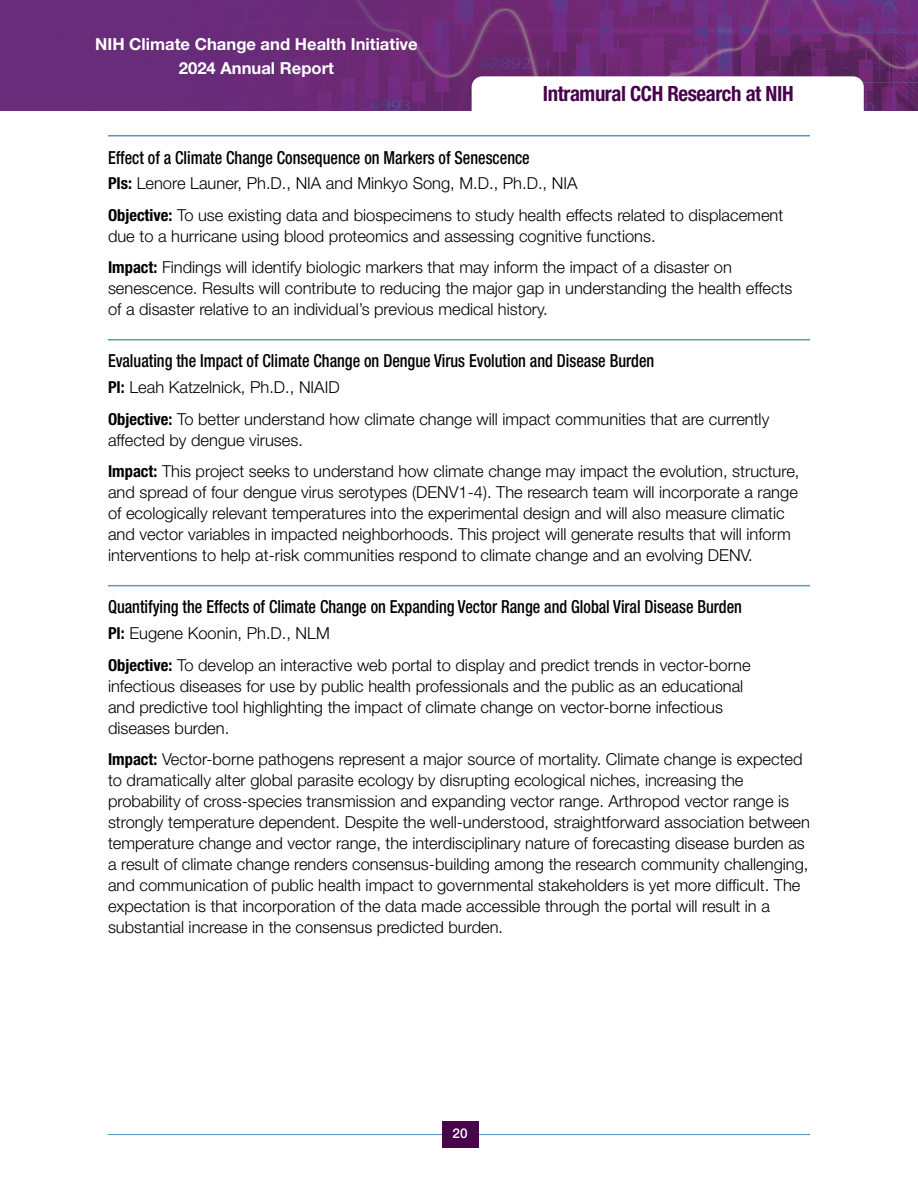
<style>
.page{position:relative;width:918px;height:1188px;background:#fff}
.page>*{position:absolute;margin:0;border:0;box-sizing:border-box;transform-origin:0 0}
.t1{font:700 condensed 21px "Helvetica Neue LT Std";letter-spacing:-.02em;color:#48034d}
.t2{font:500 condensed 18px "Helvetica Neue LT Std";color:#000;scale:.9 1}
.t3{font:700 16.65px/24px "Helvetica Neue LT Std";color:#fff;text-align:center}
.p_body_colon{font:300 16.5px/21px "Helvetica Neue LT Std";color:#000}
.t4{font:500 13.5px "Helvetica Neue LT Std";color:#fff}
.s1{font-weight:700;font-stretch:condensed}
</style>
<div class="page">
<hr style="left:108px;top:135px;width:702px;height:1px;background:#569bbe">
<hr style="left:108px;top:339px;width:702px;height:1px;background:#569bbe">
<hr style="left:108px;top:585px;width:702px;height:1px;background:#569bbe">
<img style="left:0;top:0;width:918px;height:111px">
<hr style="left:108px;top:1134px;width:702px;height:1px;background:#569bbe">
<div style="left:442px;top:1121px;width:36px;height:27px;background:#48034d"></div>
<svg style="left:472px;top:76px;width:392px;height:35px"></svg>
<p class="t3" style="left:95px;top:32px;width:324px">NIH Climate Change and Health Initiative<br>2024 Annual Report</p>
<p class="t1" style="left:543px;top:81px;width:252px">Intramural CCH Research at NIH</p>
<h3 class="t2" style="left:108px;top:146px;width:470px">Effect of a Climate Change Consequence on Markers of Senescence</h3>
<p class="p_body_colon" style="left:108px;top:172px;width:471px"><span class="s1">PIs:</span> Lenore Launer, Ph.D., NIA and Minkyo Song, M.D., Ph.D., NIA</p>
<p class="p_body_colon" style="left:108px;top:204px;width:677px"><span class="s1">Objective:</span> To use existing data and biospecimens to study health effects related to displacement due to a hurricane using blood proteomics and assessing cognitive functions.</p>
<p class="p_body_colon" style="left:108px;top:257px;width:686px"><span class="s1">Impact:</span> Findings will identify biologic markers that may inform the impact of a disaster on senescence. Results will contribute to reducing the major gap in understanding the health effects of a disaster relative to an individual’s previous medical history.</p>
<h3 class="t2" style="left:108px;top:350px;width:608px">Evaluating the Impact of Climate Change on Dengue Virus Evolution and Disease Burden</h3>
<p class="p_body_colon" style="left:108px;top:376px;width:233px"><span class="s1">PI:</span> Leah Katzelnick, Ph.D., NIAID</p>
<p class="p_body_colon" style="left:108px;top:408px;width:663px"><span class="s1">Objective:</span> To better understand how climate change will impact communities that are currently affected by dengue viruses.</p>
<p class="p_body_colon" style="left:108px;top:461px;width:693px"><span class="s1">Impact:</span> This project seeks to understand how climate change may impact the evolution, structure, and spread of four dengue virus serotypes (DENV1-4). The research team will incorporate a range of ecologically relevant temperatures into the experimental design and will also measure climatic and vector variables in impacted neighborhoods. This project will generate results that will inform interventions to help at-risk communities respond to climate change and an evolving DENV.</p>
<h3 class="t2" style="left:108px;top:596px;width:706px">Quantifying the Effects of Climate Change on Expanding Vector Range and Global Viral Disease Burden</h3>
<p class="p_body_colon" style="left:108px;top:622px;width:223px"><span class="s1">PI:</span> Eugene Koonin, Ph.D., NLM</p>
<p class="p_body_colon" style="left:108px;top:654px;width:644px"><span class="s1">Objective:</span> To develop an interactive web portal to display and predict trends in vector-borne infectious diseases for use by public health professionals and the public as an educational and predictive tool highlighting the impact of climate change on vector-borne infectious diseases burden.</p>
<p class="p_body_colon" style="left:108px;top:749px;width:704px"><span class="s1">Impact:</span> Vector-borne pathogens represent a major source of mortality. Climate change is expected to dramatically alter global parasite ecology by disrupting ecological niches, increasing the probability of cross-species transmission and expanding vector range. Arthropod vector range is strongly temperature dependent. Despite the well-understood, straightforward association between temperature change and vector range, the interdisciplinary nature of forecasting disease burden as a result of climate change renders consensus-building among the research community challenging, and communication of public health impact to governmental stakeholders is yet more difficult. The expectation is that incorporation of the data made accessible through the portal will result in a substantial increase in the consensus predicted burden.</p>
<p class="t4" style="left:453px;top:1125px;width:17px">20</p>
</div>
